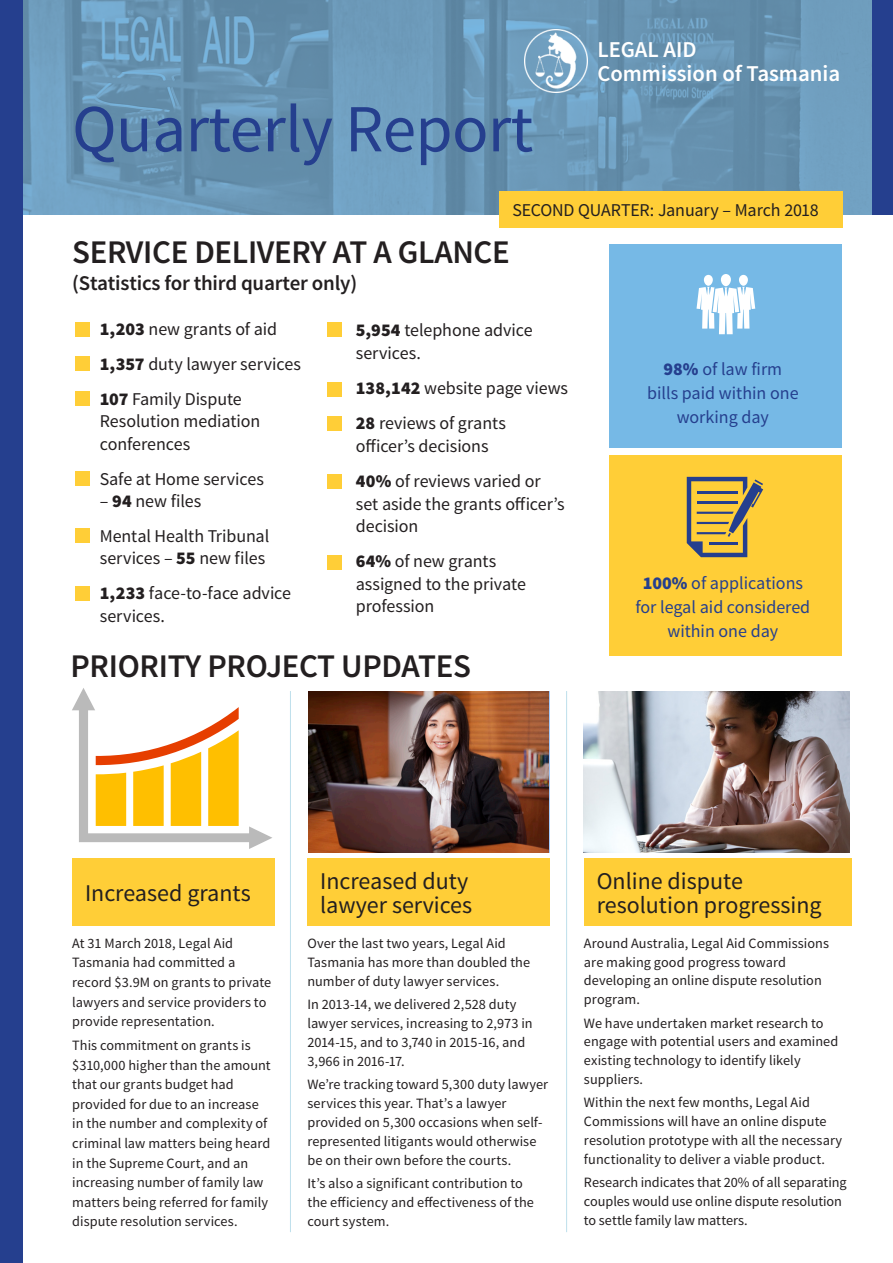
<style>
.page{position:relative;width:893px;height:1263px;background:#fff}
.page>*{position:absolute;margin:0;border:0;box-sizing:border-box;transform-origin:0 0}
.HEADERS_Titilium{font:67.35px "Source Sans Pro";letter-spacing:-.01em;color:#253f8e}
.HEADERS_Titilium-2{font:600 33px "Source Sans Pro";letter-spacing:-.01em;color:#231f20}
.Description_Titilium{font:24px/24px "Source Sans Pro";color:#231f20}
.t1{font:600 22.65px/24px "Source Sans Pro";color:#fff}
.HEADERS_Titilium-3{font:600 21px "Source Sans Pro";letter-spacing:-.01em;color:#231f20}
.Contents{font:18px/22.5px "Source Sans Pro";letter-spacing:-.005em;color:#231f20}
.Descriptions_Bebas{font:18px/23.9px "Source Sans Pro";color:#253f8e;text-align:center}
.Contents-2{font:14.25px/19.6px "Source Sans Pro";letter-spacing:.005em;color:#231f20}
.s1{font-weight:900}
</style>
<div class="page">
<svg style="left:72px;top:688px;width:200px;height:161px"></svg>
<img style="left:309px;top:691px;width:239px;height:162px">
<img style="left:584px;top:691px;width:266px;height:162px">
<div style="left:72px;top:858px;width:203px;height:68px;background:#ffce37"></div>
<div style="left:307px;top:858px;width:243px;height:68px;background:#ffce37"></div>
<div style="left:584px;top:858px;width:267px;height:68px;background:#ffce37"></div>
<hr style="left:566px;top:691px;width:1px;height:541px;background:#5aadcd">
<hr style="left:290px;top:691px;width:1px;height:541px;background:#5aadcd">
<div style="left:0;top:0;width:893px;height:215px;background:#253f8e"></div>
<img style="left:23px;top:0;width:849px;height:215px">
<div style="left:500px;top:191px;width:343px;height:36px;background:#ffce37"></div>
<img style="left:525px;top:29px;width:63px;height:63px">
<div style="left:0;top:0;width:22px;height:1263px;background:#253f8e"></div>
<div style="left:610px;top:244px;width:232px;height:204px;background:#76b9e6"></div>
<div style="left:721px;top:274px;width:10px;height:12px;background:#fff;border-radius:50%"></div>
<div style="left:739px;top:275px;width:9px;height:11px;background:#fff;border-radius:50%"></div>
<div style="left:704px;top:275px;width:9px;height:11px;background:#fff;border-radius:50%"></div>
<svg style="left:696px;top:287px;width:59px;height:47px"></svg>
<div style="left:610px;top:455px;width:232px;height:201px;background:#ffce37"></div>
<svg style="left:687px;top:477px;width:76px;height:80px"></svg>
<div style="left:76px;top:322px;width:14px;height:14px;background:#ffce37"></div>
<div style="left:76px;top:356px;width:14px;height:14px;background:#ffce37"></div>
<div style="left:76px;top:391px;width:14px;height:14px;background:#ffce37"></div>
<div style="left:76px;top:471px;width:14px;height:14px;background:#ffce37"></div>
<div style="left:76px;top:528px;width:14px;height:14px;background:#ffce37"></div>
<div style="left:76px;top:586px;width:14px;height:14px;background:#ffce37"></div>
<div style="left:327px;top:556px;width:14px;height:14px;background:#ffce37"></div>
<div style="left:327px;top:474px;width:14px;height:14px;background:#ffce37"></div>
<div style="left:327px;top:416px;width:14px;height:14px;background:#ffce37"></div>
<div style="left:327px;top:382px;width:14px;height:14px;background:#ffce37"></div>
<div style="left:327px;top:323px;width:14px;height:14px;background:#ffce37"></div>
<p class="HEADERS_Titilium" style="left:72px;top:87px;width:462px">Quarterly Report</p>
<p class="t1" style="left:597px;top:38px;width:245px">LEGAL AID<br>Commission of Tasmania</p>
<p class="Contents" style="left:512px;top:199px;width:308px">SECOND QUARTER: January – March 2018</p>
<p class="HEADERS_Titilium-2" style="left:72px;top:231px;width:439px">SERVICE DELIVERY AT A GLANCE</p>
<p class="HEADERS_Titilium-3" style="left:72px;top:270px;width:286px">(Statistics for third quarter only)</p>
<p class="Contents" style="left:100px;top:318px;width:179px"><span class="s1">1,203</span> new grants of aid</p>
<p class="Contents" style="left:100px;top:353px;width:203px"><span class="s1">1,357</span> duty lawyer services</p>
<p class="Contents" style="left:100px;top:388px;width:162px"><span class="s1">107</span> Family Dispute<br>Resolution mediation conferences</p>
<p class="Contents" style="left:100px;top:468px;width:166px">Safe at Home services</p>
<p class="Contents" style="left:100px;top:490px;width:103px">– <span class="s1">94</span> new files</p>
<p class="Contents" style="left:100px;top:525px;width:171px">Mental Health Tribunal services – <span class="s1">55</span> new files</p>
<p class="Contents" style="left:100px;top:582px;width:193px"><span class="s1">1,233</span> face-to-face advice services.</p>
<p class="Contents" style="left:356px;top:319px;width:178px"><span class="s1">5,954</span> telephone advice services.</p>
<p class="Contents" style="left:356px;top:377px;width:214px"><span class="s1">138,142</span> website page views</p>
<p class="Contents" style="left:356px;top:412px;width:152px"><span class="s1">28</span> reviews of grants officer’s decisions</p>
<p class="Contents" style="left:356px;top:470px;width:210px"><span class="s1">40%</span> of reviews varied or set aside the grants officer’s decision</p>
<p class="Contents" style="left:356px;top:550px;width:172px"><span class="s1">64%</span> of new grants assigned to the private profession</p>
<p class="HEADERS_Titilium-2" style="left:70px;top:645px;width:402px">PRIORITY PROJECT UPDATES</p>
<p class="Descriptions_Bebas" style="left:647px;top:357px;width:153px"><span class="s1">98%</span> of law firm bills paid within one working day</p>
<p class="Descriptions_Bebas" style="left:635px;top:571px;width:176px"><span class="s1">100%</span> of applications for legal aid considered within one day</p>
<p class="Description_Titilium" style="left:85px;top:881px;width:167px">Increased grants</p>
<p class="Contents-2" style="left:72px;top:933px;width:200px">At 31 March 2018, Legal Aid<br>Tasmania had committed a record $3.9M on grants to private lawyers and service providers to provide representation.</p>
<p class="Contents-2" style="left:72px;top:1036px;width:200px">This commitment on grants is $310,000 higher than the amount that our grants budget had provided for due to an increase in the number and complexity of criminal law matters being heard in the Supreme Court, and an increasing number of family law matters being referred for family dispute resolution services.</p>
<p class="Description_Titilium" style="left:320px;top:869px;width:154px">Increased duty lawyer services</p>
<p class="Description_Titilium" style="left:597px;top:869px;width:226px">Online dispute resolution progressing</p>
<p class="Contents-2" style="left:307px;top:934px;width:224px;line-height:19px">Over the last two years, Legal Aid<br>Tasmania has more than doubled the number of duty lawyer services.</p>
<p class="Contents-2" style="left:307px;top:995px;width:227px;line-height:19px">In 2013-14, we delivered 2,528 duty lawyer services, increasing to 2,973 in<br>2014-15, and to 3,740 in 2015-16, and<br>3,966 in 2016-17.</p>
<p class="Contents-2" style="left:307px;top:1075px;width:242px;line-height:19px">We’re tracking toward 5,300 duty lawyer services this year. That’s a lawyer provided on 5,300 occasions when self&shy;represented litigants would otherwise be on their own before the courts.</p>
<p class="Contents-2" style="left:307px;top:1174px;width:228px;line-height:19px">It’s also a significant contribution to the efficiency and effectiveness of the court system.</p>
<p class="Contents-2" style="left:584px;top:934px;width:247px;line-height:18.9px">Around Australia, Legal Aid Commissions are making good progress toward developing an online dispute resolution program.</p>
<p class="Contents-2" style="left:584px;top:1013px;width:256px;line-height:18.9px">We have undertaken market research to engage with potential users and examined existing technology to identify likely suppliers.</p>
<p class="Contents-2" style="left:584px;top:1093px;width:260px;line-height:18.9px">Within the next few months, Legal Aid Commissions will have an online dispute resolution prototype with all the necessary functionality to deliver a viable product.</p>
<p class="Contents-2" style="left:584px;top:1173px;width:264px;line-height:18.9px">Research indicates that 20% of all separating couples would use online dispute resolution to settle family law matters.</p>
</div>
